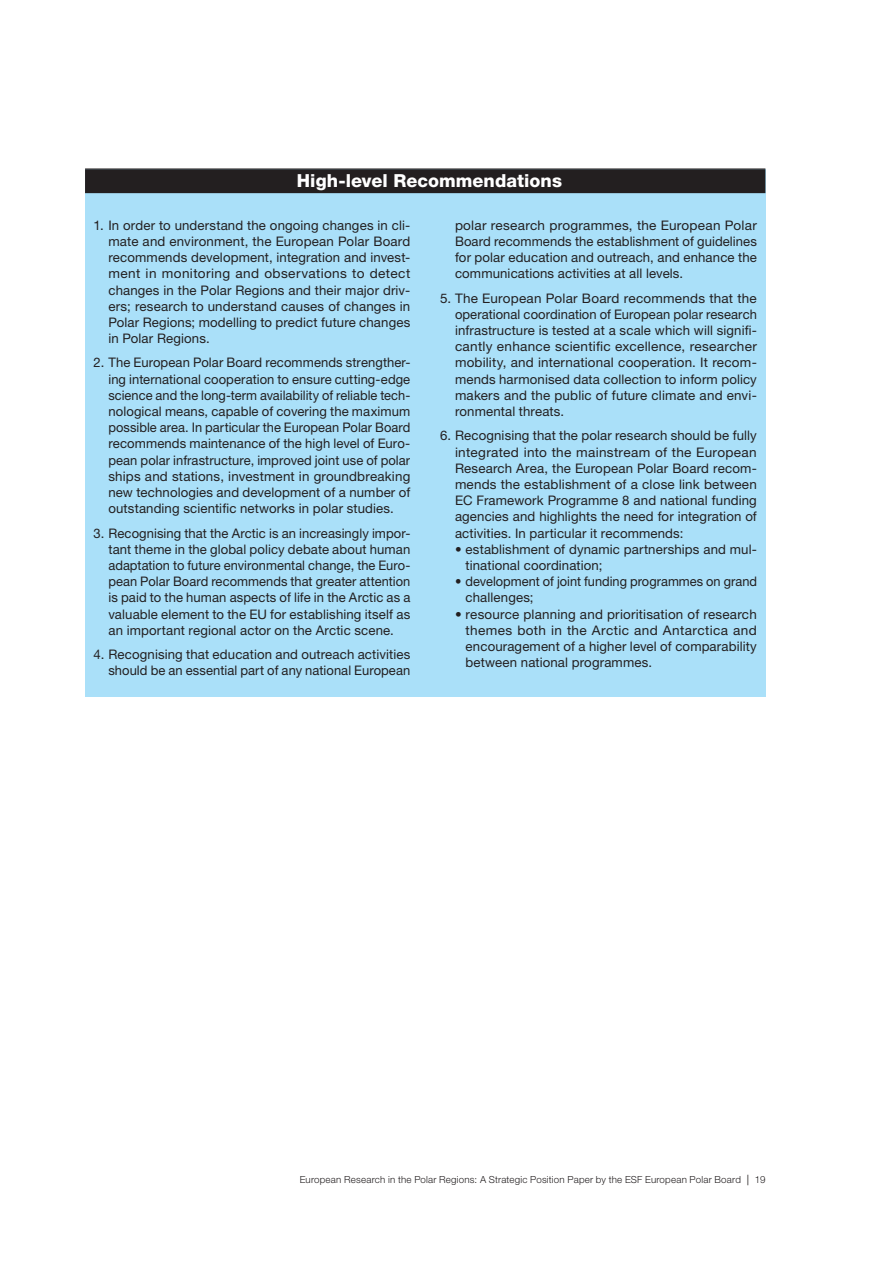
<style>
.page{position:relative;width:893px;height:1263px;background:#fff}
.page>*{position:absolute;margin:0;border:0;box-sizing:border-box;transform-origin:0 0}
.t1{font:800 18px "Helvetica Neue LT Std";color:#fff}
.t2{font:13.2px/16.2px "Helvetica Neue LT Std";letter-spacing:.01em;color:#231f20;text-align:justify}
.t3{font:300 9.75px "Helvetica Neue LT Std";letter-spacing:.02em;color:#231f20}
.s1{color:#2e3133}
.s2{font-weight:400;font-size:10.5px}
</style>
<div class="page">
<div style="left:85px;top:170px;width:680px;height:527px;background:#aae0f9"></div>
<div style="left:85px;top:169px;width:680px;height:24px;background:#231f20"></div>
<h1 class="t1" style="left:297px;top:170px;width:267px">High-level Recommendations</h1>
<p class="t2" style="left:108px;top:217px;width:303px;text-indent:-15px">1. In order to understand the ongoing changes in cli&shy;mate and environment, the European Polar Board recommends development, integration and invest&shy;ment in monitoring and observations to detect changes in the Polar Regions and their major driv&shy;ers; research to understand causes of changes in Polar Regions; modelling to predict future changes in Polar Regions.</p>
<p class="t2" style="left:108px;top:354px;width:303px;text-indent:-15px">2. The European Polar Board recommends strengther&shy;ing international cooperation to ensure cutting-edge science and the long-term availability of reliable tech&shy;nological means, capable of covering the maximum possible area. In particular the European Polar Board recommends maintenance of the high level of Euro&shy;pean polar infrastructure, improved joint use of polar ships and stations, investment in groundbreaking new technologies and development of a number of outstanding scientific networks in polar studies.</p>
<p class="t2" style="left:108px;top:525px;width:303px;text-indent:-15px">3. Recognising that the Arctic is an increasingly impor&shy;tant theme in the global policy debate about human adaptation to future environmental change, the Euro&shy;pean Polar Board recommends that greater attention is paid to the human aspects of life in the Arctic as a valuable element to the EU for establishing itself as an important regional actor on the Arctic scene.</p>
<p class="t2" style="left:94px;top:646px;width:318px;text-align:right">4. Recognising that education and outreach activities should be an essential part of any national European</p>
<p class="t2" style="left:455px;top:217px;width:303px">polar research programmes, the European Polar Board recommends the establishment of guidelines for polar education and outreach, and enhance the communications activities at all levels.</p>
<p class="t2" style="left:455px;top:290px;width:303px;text-indent:-15px">5. The European Polar Board recommends that the operational coordination of European pol<span class="s1">a</span>r research infrastructure is tested at a scale which will signifi&shy;cantly enhance scientific excellence, researcher mobility, and international cooperation. It recom&shy;mends harmonised data collection to inform policy makers and the public of future climate and envi&shy;ronmental threats.</p>
<p class="t2" style="left:455px;top:427px;width:303px;text-indent:-15px">6. Recognising that the polar research should be fully integrated into the mainstream of the European Research Area, the European Polar Board recom&shy;mends the establishment of a close link between EC Framework Programme 8 and national funding agencies and highlights the need for integration of activities. In particular it recommends:</p>
<p class="t2" style="left:466px;top:541px;width:293px;text-indent:-11px">• establishment of dynamic partnerships and mul&shy;tinational coordination;</p>
<p class="t2" style="left:466px;top:573px;width:293px;text-indent:-11px">• development of joint funding programmes on grand challenges;</p>
<p class="t2" style="left:466px;top:606px;width:293px;text-indent:-11px">• resource planning and prioritisation of research themes both in the Arctic and Antarctica and encouragement of a higher level of comparability between national programmes.</p>
<p class="t3" style="left:300px;top:1173px;width:467px">European Research in the Polar Regions: A Strategic Position Paper by the ESF European Polar Board <span class="s2">|</span> 19</p>
</div>
